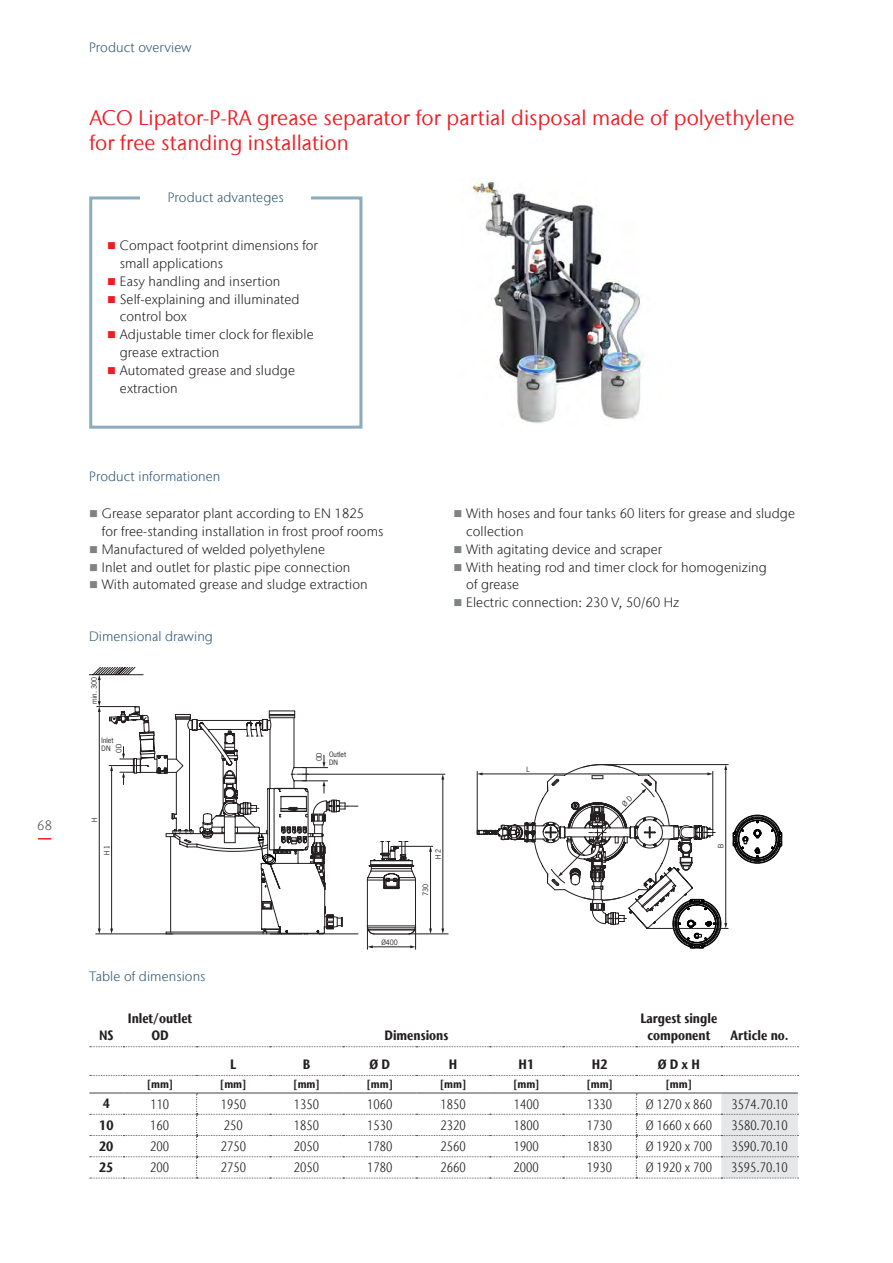
<style>
.page{position:relative;width:893px;height:1263px;background:#fff}
.page>*{position:absolute;margin:0;border:0;box-sizing:border-box;transform-origin:0 0}
.Intermediate_heading{font:21px/25.2px "Stone Sans IIITC Com";letter-spacing:.005em;color:#ee1d23}
.t1{font:300 13.5px/17.9px "Stone Sans IIITC Com";letter-spacing:.005em;color:#231f20}
.Text{font:300 condensed 13.5px "Stone Sans IIITC Com";color:#231f20}
.X-axis{font:700 condensed 13.5px/17.9px "Stone Sans IIITC Com";color:#231f20;text-align:center}
.Info_box_title{font:300 13.5px "Stone Sans IIITC Com";letter-spacing:.005em;color:#335875}
.Rubrication{font:300 13.5px "Stone Sans IIITC Com";letter-spacing:.005em;color:#335875}
.t2{font:300 13.5px "Stone Sans IIITC Com";color:#57585a}
.X-axis___Dimensions{font:700 condensed 11.25px "Stone Sans IIITC Com";color:#231f20}
.t3{font:6.9px/8.4px "News Gothic";color:#231f20}
.s1{color:#ee1d23}
.s2{color:#808285}
</style>
<div class="page">
<svg style="left:38px;top:838px;width:13px;height:1px"></svg>
<img style="left:468px;top:181px;width:176px;height:243px">
<hr style="left:236px;top:959px;width:124px;height:1px;background:#231f20">
<hr style="left:443px;top:778px;width:1px;height:151px;background:#231f20">
<svg style="left:441px;top:928px;width:3px;height:6px"></svg>
<hr style="left:302px;top:774px;width:143px;height:1px;background:#231f20">
<svg style="left:89px;top:667px;width:327px;height:282px"></svg>
<hr style="left:372px;top:946px;width:39px;height:1px;background:#231f20">
<svg style="left:367px;top:945px;width:6px;height:3px"></svg>
<svg style="left:410px;top:945px;width:6px;height:3px"></svg>
<hr style="left:393px;top:846px;width:40px;height:1px;background:#231f20">
<hr style="left:409px;top:934px;width:39px;height:1px;background:#231f20">
<hr style="left:430px;top:851px;width:1px;height:78px;background:#231f20">
<svg style="left:429px;top:928px;width:3px;height:6px"></svg>
<svg style="left:429px;top:846px;width:3px;height:6px"></svg>
<svg style="left:733px;top:815px;width:49px;height:49px"></svg>
<hr style="left:604px;top:764px;width:124px;height:1px;background:#231f20">
<hr style="left:647px;top:928px;width:81px;height:1px;background:#231f20">
<div style="left:89px;top:196px;width:273px;height:233px;border:3px solid #8aacbc"></div>
<div style="left:141px;top:179px;width:170px;height:35px;background:#fff"></div>
<hr style="left:89px;top:1092px;width:34px;height:1px;background:#57585a">
<svg style="left:90px;top:1075px;width:708px;height:1px"></svg>
<svg style="left:90px;top:1046px;width:708px;height:1px"></svg>
<hr style="left:123px;top:1092px;width:74px;height:1px;background:#57585a">
<hr style="left:197px;top:1092px;width:73px;height:1px;background:#57585a">
<hr style="left:270px;top:1092px;width:73px;height:1px;background:#57585a">
<hr style="left:343px;top:1092px;width:73px;height:1px;background:#57585a">
<hr style="left:416px;top:1092px;width:74px;height:1px;background:#57585a">
<hr style="left:490px;top:1092px;width:73px;height:1px;background:#57585a">
<hr style="left:563px;top:1092px;width:73px;height:1px;background:#57585a">
<hr style="left:636px;top:1092px;width:85px;height:1px;background:#57585a">
<hr style="left:721px;top:1092px;width:77px;height:1px;background:#57585a">
<svg style="left:90px;top:1093px;width:708px;height:86px"></svg>
<svg style="left:477px;top:764px;width:250px;height:185px"></svg>
<p class="t2" style="left:37px;top:816px;width:16px">68</p>
<p class="Rubrication" style="left:89px;top:38px;width:104px">Product overview</p>
<p class="Intermediate_heading" style="left:89px;top:105px;width:707px">ACO Lipator-P-RA grease separator for partial disposal made of polyethylene for free standing installation</p>
<p class="Info_box_title" style="left:168px;top:189px;width:117px">Product advanteges</p>
<p class="t1" style="left:120px;top:236px;width:200px;text-indent:-13px"><span class="s1">■</span> Compact footprint dimensions for small applications</p>
<p class="t1" style="left:107px;top:272px;width:175px"><span class="s1">■</span> Easy handling and insertion</p>
<p class="t1" style="left:120px;top:290px;width:181px;text-indent:-13px"><span class="s1">■</span> Self-explaining and illuminated control box</p>
<p class="t1" style="left:120px;top:326px;width:195px;text-indent:-13px"><span class="s1">■</span> Adjustable timer clock for flexible grease extraction</p>
<p class="t1" style="left:120px;top:361px;width:177px;text-indent:-13px"><span class="s1">■</span> Automated grease and sludge extraction</p>
<p class="Info_box_title" style="left:89px;top:468px;width:133px">Product informationen</p>
<p class="t1" style="left:102px;top:504px;width:283px;text-indent:-13px"><span class="s2">■</span> Grease separator plant according to EN 1825<br>for free-standing installation in frost proof rooms</p>
<p class="t1" style="left:89px;top:540px;width:237px"><span class="s2">■</span> Manufactured of welded polyethylene</p>
<p class="t1" style="left:89px;top:558px;width:263px"><span class="s2">■</span> Inlet and outlet for plastic pipe connection</p>
<p class="t1" style="left:89px;top:576px;width:280px"><span class="s2">■</span> With automated grease and sludge extraction</p>
<p class="Info_box_title" style="left:89px;top:628px;width:125px">Dimensional drawing</p>
<p class="t3" style="left:90px;top:704px;width:28px;rotate:-90deg">min. 300</p>
<p class="t3" style="left:102px;top:736px;width:13px">Inlet<br>DN</p>
<p class="t3" style="left:115px;top:753px;width:10px;rotate:-90deg">OD</p>
<p class="t3" style="left:90px;top:822px;width:6px;rotate:-90deg">H</p>
<p class="t3" style="left:103px;top:855px;width:12px;rotate:-90deg">H 1</p>
<p class="Info_box_title" style="left:89px;top:968px;width:118px">Table of dimensions</p>
<p class="t3" style="left:329px;top:750px;width:19px">Outlet<br>DN</p>
<p class="t3" style="left:315px;top:761px;width:10px;rotate:-90deg">OD</p>
<p class="t3" style="left:381px;top:938px;width:18px">Ø400</p>
<p class="t1" style="left:466px;top:504px;width:330px;text-indent:-13px"><span class="s2">■</span> With hoses and four tanks 60 liters for grease and sludge collection</p>
<p class="t1" style="left:453px;top:540px;width:210px"><span class="s2">■</span> With agitating device and scraper</p>
<p class="t1" style="left:466px;top:558px;width:302px;text-indent:-13px"><span class="s2">■</span> With heating rod and timer clock for homogenizing of grease</p>
<p class="t1" style="left:453px;top:593px;width:227px"><span class="s2">■</span> Electric connection: 230 V, 50/60 Hz</p>
<p class="t3" style="left:469px;top:541px;width:13px">Inlet<br>DN</p>
<p class="t3" style="left:482px;top:557px;width:10px;rotate:-90deg">OD</p>
<p class="t3" style="left:683px;top:566px;width:10px;rotate:-90deg">OD</p>
<p class="t3" style="left:697px;top:563px;width:10px">DN</p>
<p class="t3" style="left:434px;top:859px;width:12px;rotate:-90deg">H 2</p>
<p class="t3" style="left:421px;top:896px;width:14px;rotate:-90deg">730</p>
<p class="t3" style="left:527px;top:765px;width:5px">L</p>
<p class="t3" style="left:717px;top:848px;width:6px;rotate:-90deg">B</p>
<p class="X-axis" style="left:99px;top:1026px;width:16px">NS</p>
<p class="X-axis" style="left:128px;top:1009px;width:66px">Inlet/outlet<br>OD</p>
<p class="X-axis" style="left:384px;top:1026px;width:65px">Dimensions</p>
<p class="X-axis" style="left:640px;top:1009px;width:78px">Largest single</p>
<p class="X-axis" style="left:647px;top:1026px;width:64px">component</p>
<p class="X-axis" style="left:731px;top:1026px;width:59px">Article no.</p>
<p class="X-axis" style="left:230px;top:1055px;width:8px">L</p>
<p class="X-axis" style="left:303px;top:1055px;width:9px">B</p>
<p class="X-axis" style="left:369px;top:1055px;width:22px">Ø D</p>
<p class="X-axis" style="left:449px;top:1055px;width:10px">H</p>
<p class="X-axis" style="left:519px;top:1055px;width:17px">H1</p>
<p class="X-axis" style="left:592px;top:1055px;width:17px">H2</p>
<p class="X-axis" style="left:658px;top:1055px;width:44px">Ø D x H</p>
<p class="X-axis___Dimensions" style="left:147px;top:1076px;width:28px">[mm]</p>
<p class="X-axis___Dimensions" style="left:220px;top:1076px;width:28px">[mm]</p>
<p class="X-axis___Dimensions" style="left:293px;top:1076px;width:28px">[mm]</p>
<p class="X-axis___Dimensions" style="left:367px;top:1076px;width:28px">[mm]</p>
<p class="X-axis___Dimensions" style="left:440px;top:1076px;width:28px">[mm]</p>
<p class="X-axis___Dimensions" style="left:513px;top:1076px;width:28px">[mm]</p>
<p class="X-axis___Dimensions" style="left:586px;top:1076px;width:28px">[mm]</p>
<p class="X-axis___Dimensions" style="left:665px;top:1076px;width:28px">[mm]</p>
<p class="X-axis" style="left:103px;top:1094px;width:9px">4</p>
<p class="Text" style="left:150px;top:1095px;width:20px">110</p>
<p class="Text" style="left:221px;top:1095px;width:27px">1950</p>
<p class="Text" style="left:294px;top:1095px;width:27px">1350</p>
<p class="Text" style="left:367px;top:1095px;width:27px">1060</p>
<p class="Text" style="left:440px;top:1095px;width:27px">1850</p>
<p class="Text" style="left:514px;top:1095px;width:27px">1400</p>
<p class="Text" style="left:587px;top:1095px;width:27px">1330</p>
<p class="Text" style="left:646px;top:1095px;width:68px">Ø 1270 x 860</p>
<p class="Text" style="left:731px;top:1095px;width:58px">3574.70.10</p>
<p class="X-axis" style="left:99px;top:1116px;width:16px">10</p>
<p class="Text" style="left:150px;top:1117px;width:20px">160</p>
<p class="Text" style="left:224px;top:1117px;width:20px">250</p>
<p class="Text" style="left:294px;top:1117px;width:27px">1850</p>
<p class="Text" style="left:367px;top:1117px;width:27px">1530</p>
<p class="Text" style="left:440px;top:1117px;width:27px">2320</p>
<p class="Text" style="left:514px;top:1117px;width:27px">1800</p>
<p class="Text" style="left:587px;top:1117px;width:27px">1730</p>
<p class="Text" style="left:646px;top:1117px;width:68px">Ø 1660 x 660</p>
<p class="Text" style="left:731px;top:1117px;width:58px">3580.70.10</p>
<p class="X-axis" style="left:99px;top:1137px;width:16px">20</p>
<p class="Text" style="left:150px;top:1138px;width:20px">200</p>
<p class="Text" style="left:221px;top:1138px;width:27px">2750</p>
<p class="Text" style="left:294px;top:1138px;width:27px">2050</p>
<p class="Text" style="left:367px;top:1138px;width:27px">1780</p>
<p class="Text" style="left:440px;top:1138px;width:27px">2560</p>
<p class="Text" style="left:514px;top:1138px;width:27px">1900</p>
<p class="Text" style="left:587px;top:1138px;width:27px">1830</p>
<p class="Text" style="left:646px;top:1138px;width:68px">Ø 1920 x 700</p>
<p class="Text" style="left:731px;top:1138px;width:58px">3590.70.10</p>
<p class="X-axis" style="left:99px;top:1158px;width:16px">25</p>
<p class="Text" style="left:150px;top:1159px;width:20px">200</p>
<p class="Text" style="left:221px;top:1159px;width:27px">2750</p>
<p class="Text" style="left:294px;top:1159px;width:27px">2050</p>
<p class="Text" style="left:367px;top:1159px;width:27px">1780</p>
<p class="Text" style="left:440px;top:1159px;width:27px">2660</p>
<p class="Text" style="left:514px;top:1159px;width:27px">2000</p>
<p class="Text" style="left:587px;top:1159px;width:27px">1930</p>
<p class="Text" style="left:646px;top:1159px;width:68px">Ø 1920 x 700</p>
<p class="Text" style="left:731px;top:1159px;width:58px">3595.70.10</p>
</div>
